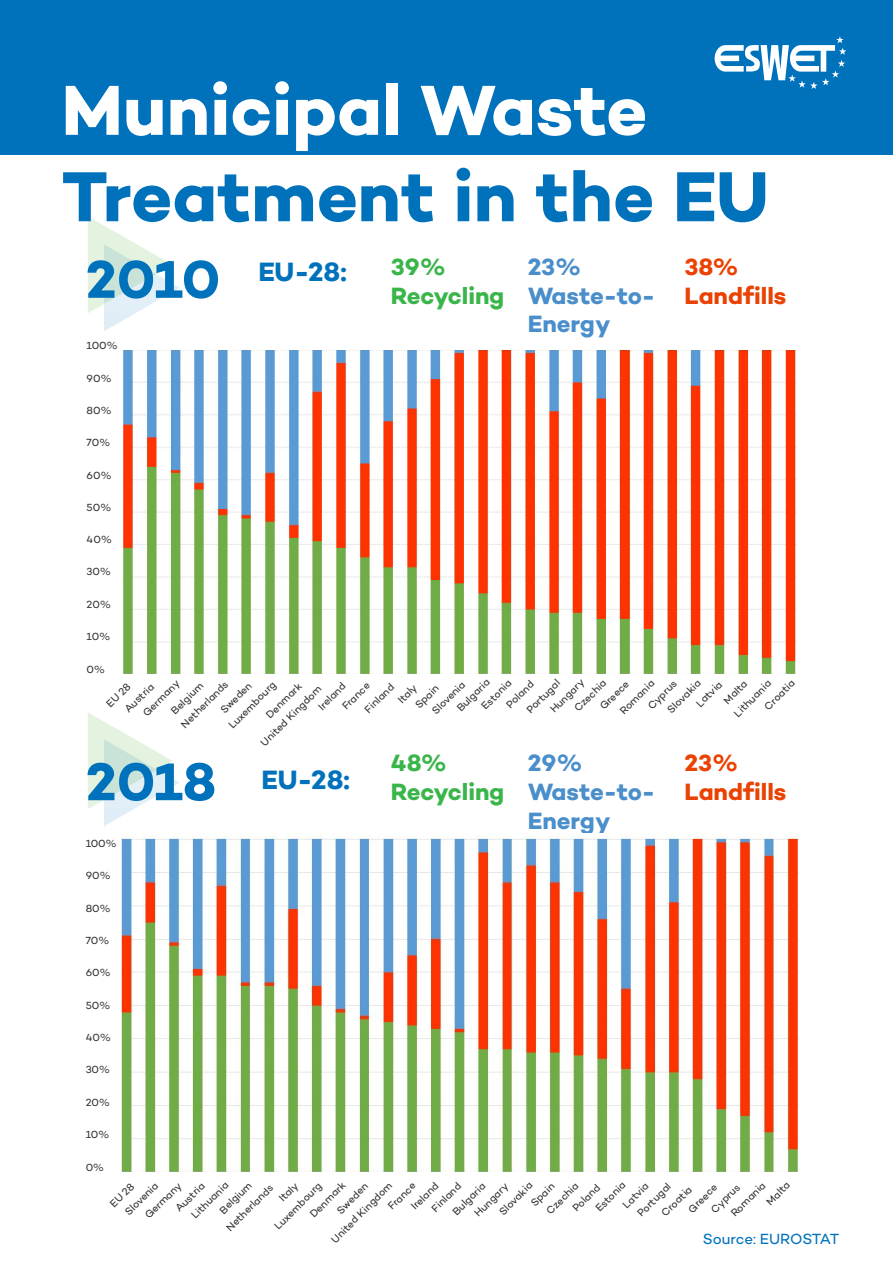
<style>
.page{position:relative;width:893px;height:1263px;background:#fff}
.page>*{position:absolute;margin:0;border:0;box-sizing:border-box;transform-origin:0 0}
.t1{font:700 72px "Campton";color:#0072bc}
.t2{font:700 72px "Campton";color:#fff}
.t3{font:700 54px "Campton";letter-spacing:-.01em;color:#0072bc}
.t4{font:700 27px "Campton";letter-spacing:-.005em;color:#0072bc}
.t5{font:700 24px/28.8px "Campton";letter-spacing:-.005em;color:#4a8ecb}
.t6{font:700 24px "Campton";color:#3ab54a}
.t7{font:700 24px "Campton";color:#ea4203}
.t8{font:15px "Campton";letter-spacing:-.015em;color:#0072bc}
.t9{font:10.5px "Campton";color:#333233}
</style>
<div class="page">
<div style="left:0;top:0;width:893px;height:154px;background:#0072bc"></div>
<img style="left:104px;top:779px;width:75px;height:47px">
<img style="left:88px;top:713px;width:85px;height:95px">
<svg style="left:715px;top:36px;width:131px;height:53px"></svg>
<img style="left:104px;top:284px;width:75px;height:47px">
<img style="left:88px;top:217px;width:85px;height:95px">
<img style="left:123px;top:350px;width:673px;height:324px">
<img style="left:121px;top:833px;width:677px;height:338px">
<p class="t2" style="left:61px;top:64px;width:587px">Municipal Waste</p>
<p class="t1" style="left:61px;top:151px;width:709px">Treatment in the EU</p>
<p class="t6" style="left:391px;top:251px;width:57px">39%</p>
<p class="t6" style="left:391px;top:280px;width:115px">Recycling</p>
<p class="t5" style="left:528px;top:252px;width:55px">23%</p>
<p class="t5" style="left:528px;top:281px;width:129px">Waste-to-<br>Energy</p>
<p class="t7" style="left:685px;top:251px;width:56px">38%</p>
<p class="t7" style="left:685px;top:280px;width:103px">Landfills</p>
<p class="t3" style="left:86px;top:245px;width:136px">2010</p>
<p class="t4" style="left:258px;top:254px;width:90px">EU-28:</p>
<p class="t9" style="left:87px;top:339px;width:33px">100%</p>
<p class="t9" style="left:87px;top:371px;width:27px">90%</p>
<p class="t9" style="left:87px;top:404px;width:27px">80%</p>
<p class="t9" style="left:87px;top:436px;width:25px">70%</p>
<p class="t9" style="left:87px;top:468px;width:27px">60%</p>
<p class="t9" style="left:87px;top:501px;width:26px">50%</p>
<p class="t9" style="left:87px;top:533px;width:27px">40%</p>
<p class="t9" style="left:87px;top:565px;width:26px">30%</p>
<p class="t9" style="left:87px;top:598px;width:26px">20%</p>
<p class="t9" style="left:87px;top:630px;width:25px">10%</p>
<p class="t9" style="left:87px;top:662px;width:20px">0%</p>
<p class="t9" style="left:524px;top:707px;width:44px;rotate:-45deg">Portugal</p>
<p class="t9" style="left:454px;top:705px;width:43px;rotate:-45deg">Bulgaria</p>
<p class="t9" style="left:547px;top:706px;width:45px;rotate:-45deg">Hungary</p>
<p class="t9" style="left:503px;top:702px;width:36px;rotate:-45deg">Poland</p>
<p class="t9" style="left:761px;top:703px;width:40px;rotate:-45deg">Croatia</p>
<p class="t9" style="left:571px;top:705px;width:42px;rotate:-45deg">Czechia</p>
<p class="t9" style="left:478px;top:703px;width:39px;rotate:-45deg">Estonia</p>
<p class="t9" style="left:140px;top:710px;width:48px;rotate:-45deg">Germany</p>
<p class="t9" style="left:664px;top:707px;width:44px;rotate:-45deg">Slovakia</p>
<p class="t9" style="left:617px;top:708px;width:46px;rotate:-45deg">Romania</p>
<p class="t9" style="left:645px;top:702px;width:38px;rotate:-45deg">Cyprus</p>
<p class="t9" style="left:731px;top:710px;width:49px;rotate:-45deg">Lithuania</p>
<p class="t9" style="left:597px;top:703px;width:38px;rotate:-45deg">Greece</p>
<p class="t9" style="left:693px;top:700px;width:34px;rotate:-45deg">Latvia</p>
<p class="t9" style="left:721px;top:697px;width:30px;rotate:-45deg">Malta</p>
<p class="t9" style="left:263px;top:712px;width:47px;rotate:-45deg">Denmark</p>
<p class="t9" style="left:315px;top:704px;width:36px;rotate:-45deg">Ireland</p>
<p class="t9" style="left:178px;top:721px;width:63px;rotate:-45deg">Netherlands</p>
<p class="t9" style="left:429px;top:708px;width:44px;rotate:-45deg">Slovenia</p>
<p class="t9" style="left:103px;top:701px;width:31px;rotate:-45deg">EU 28</p>
<p class="t9" style="left:226px;top:722px;width:64px;rotate:-45deg">Luxembourg</p>
<p class="t9" style="left:339px;top:703px;width:36px;rotate:-45deg">France</p>
<p class="t9" style="left:362px;top:706px;width:38px;rotate:-45deg">Finland</p>
<p class="t9" style="left:395px;top:697px;width:24px;rotate:-45deg">Italy</p>
<p class="t9" style="left:218px;top:707px;width:41px;rotate:-45deg">Sweden</p>
<p class="t9" style="left:168px;top:708px;width:42px;rotate:-45deg">Belgium</p>
<p class="t9" style="left:122px;top:706px;width:38px;rotate:-45deg">Austria</p>
<p class="t9" style="left:412px;top:702px;width:30px;rotate:-45deg">Spain</p>
<p class="t9" style="left:258px;top:740px;width:83px;rotate:-45deg">United Kingdom</p>
<p class="t3" style="left:86px;top:747px;width:132px">2018</p>
<p class="t9" style="left:86px;top:837px;width:33px">100%</p>
<p class="t9" style="left:86px;top:869px;width:27px">90%</p>
<p class="t9" style="left:86px;top:901px;width:27px">80%</p>
<p class="t9" style="left:86px;top:934px;width:25px">70%</p>
<p class="t9" style="left:86px;top:966px;width:27px">60%</p>
<p class="t9" style="left:86px;top:998px;width:26px">50%</p>
<p class="t9" style="left:86px;top:1031px;width:27px">40%</p>
<p class="t9" style="left:86px;top:1062px;width:26px">30%</p>
<p class="t9" style="left:86px;top:1096px;width:26px">20%</p>
<p class="t9" style="left:86px;top:1128px;width:25px">10%</p>
<p class="t9" style="left:86px;top:1160px;width:20px">0%</p>
<p class="t4" style="left:262px;top:762px;width:90px">EU-28:</p>
<p class="t6" style="left:391px;top:748px;width:57px">48%</p>
<p class="t6" style="left:391px;top:776px;width:115px">Recycling</p>
<p class="t5" style="left:528px;top:748px;width:56px">29%</p>
<p class="t5" style="left:528px;top:777px;width:129px">Waste-to-<br>Energy</p>
<p class="t7" style="left:685px;top:748px;width:55px">23%</p>
<p class="t7" style="left:685px;top:776px;width:103px">Landfills</p>
<p class="t9" style="left:307px;top:1211px;width:47px;rotate:-45deg">Denmark</p>
<p class="t9" style="left:408px;top:1203px;width:36px;rotate:-45deg">Ireland</p>
<p class="t9" style="left:429px;top:1205px;width:38px;rotate:-45deg">Finland</p>
<p class="t9" style="left:107px;top:1200px;width:31px;rotate:-45deg">EU 28</p>
<p class="t9" style="left:172px;top:1205px;width:38px;rotate:-45deg">Austria</p>
<p class="t9" style="left:471px;top:1210px;width:45px;rotate:-45deg">Hungary</p>
<p class="t9" style="left:543px;top:1208px;width:42px;rotate:-45deg">Czechia</p>
<p class="t9" style="left:634px;top:1210px;width:44px;rotate:-45deg">Portugal</p>
<p class="t9" style="left:685px;top:1206px;width:38px;rotate:-45deg">Greece</p>
<p class="t9" style="left:593px;top:1205px;width:39px;rotate:-45deg">Estonia</p>
<p class="t9" style="left:142px;top:1212px;width:48px;rotate:-45deg">Germany</p>
<p class="t9" style="left:217px;top:1207px;width:42px;rotate:-45deg">Belgium</p>
<p class="t9" style="left:188px;top:1212px;width:49px;rotate:-45deg">Lithuania</p>
<p class="t9" style="left:658px;top:1210px;width:40px;rotate:-45deg">Croatia</p>
<p class="t9" style="left:496px;top:1209px;width:44px;rotate:-45deg">Slovakia</p>
<p class="t9" style="left:708px;top:1206px;width:38px;rotate:-45deg">Cyprus</p>
<p class="t9" style="left:620px;top:1202px;width:34px;rotate:-45deg">Latvia</p>
<p class="t9" style="left:763px;top:1199px;width:30px;rotate:-45deg">Malta</p>
<p class="t9" style="left:385px;top:1203px;width:36px;rotate:-45deg">France</p>
<p class="t9" style="left:728px;top:1210px;width:46px;rotate:-45deg">Romania</p>
<p class="t9" style="left:328px;top:1236px;width:83px;rotate:-45deg">United Kingdom</p>
<p class="t9" style="left:271px;top:1223px;width:64px;rotate:-45deg">Luxembourg</p>
<p class="t9" style="left:122px;top:1209px;width:44px;rotate:-45deg">Slovenia</p>
<p class="t9" style="left:450px;top:1209px;width:43px;rotate:-45deg">Bulgaria</p>
<p class="t9" style="left:569px;top:1205px;width:36px;rotate:-45deg">Poland</p>
<p class="t9" style="left:276px;top:1195px;width:24px;rotate:-45deg">Italy</p>
<p class="t9" style="left:528px;top:1200px;width:30px;rotate:-45deg">Spain</p>
<p class="t9" style="left:223px;top:1225px;width:63px;rotate:-45deg">Netherlands</p>
<p class="t9" style="left:334px;top:1207px;width:41px;rotate:-45deg">Sweden</p>
<p class="t8" style="left:703px;top:1229px;width:138px">Source: EUROSTAT</p>
</div>
